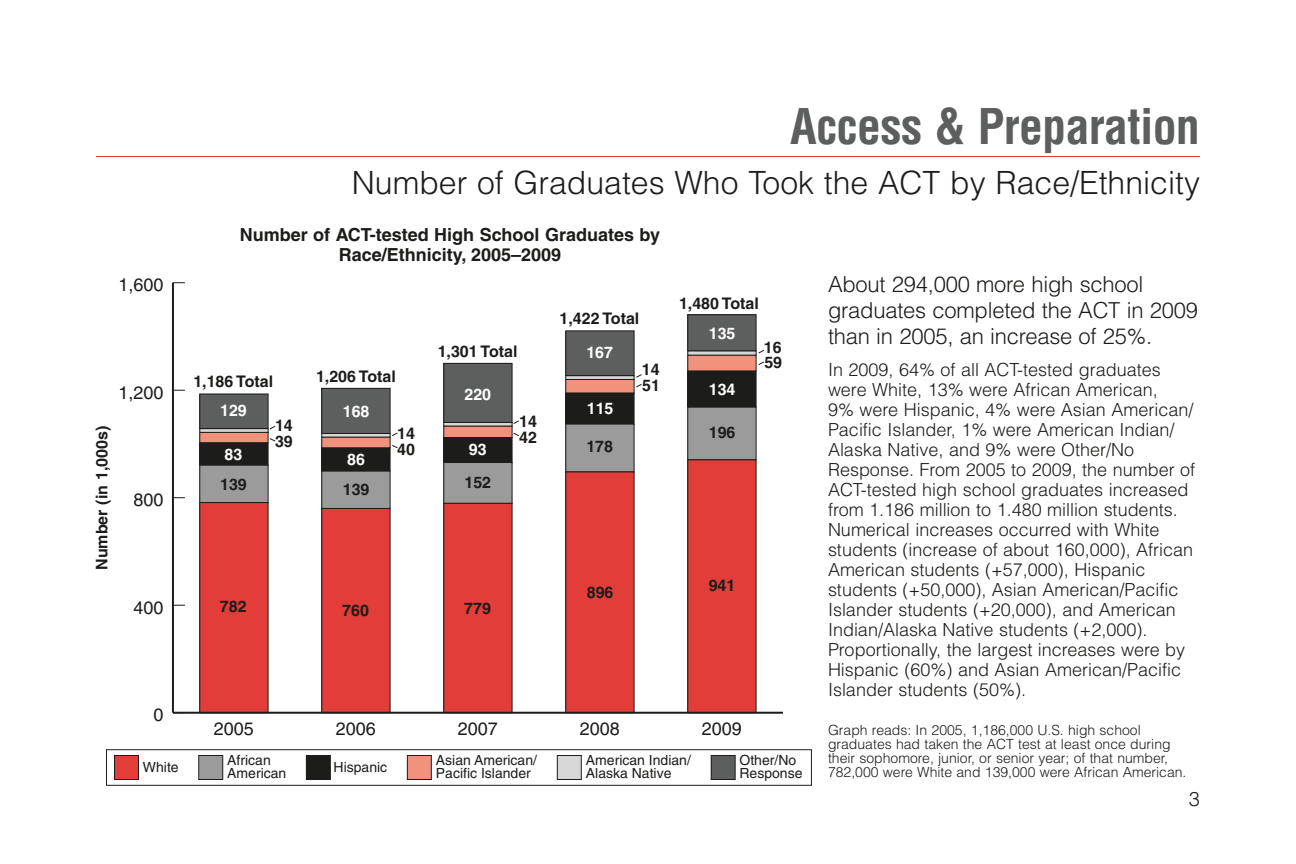
<style>
.page{position:relative;width:1296px;height:864px;background:#fff}
.page>*{position:absolute;margin:0;border:0;box-sizing:border-box;transform-origin:0 0}
.t1{font:700 condensed 48px "Helvetica";letter-spacing:-.015em;color:#5d5e5e}
.t2{font:300 32px "Helvetica";color:#1c1c1a}
.t3{font:300 22px/26px "Helvetica";letter-spacing:-.01em;color:#1c1c1a}
.t4{font:300 20px "Helvetica";color:#1c1c1a}
.t5{font:300 18px/20px "Helvetica";color:#1c1c1a}
.t6{font:700 18px/20px "Helvetica";color:#1c1c1a;text-align:center}
.t7{font:18px "Helvetica";color:#1c1c1a}
.t8{font:700 16px/16.4px "Helvetica";color:#1c1c1a}
.t9{font:700 16px "Helvetica";color:#fff}
.t10{font:300 14px/14px "Helvetica";color:#1c1c1a}
.t11{font:14px/13px "Helvetica";color:#1c1c1a}
</style>
<div class="page">
<hr style="left:172px;top:283px;width:2px;height:430px;background:#1c1c1a">
<svg style="left:173px;top:282px;width:12px;height:1px"></svg>
<div style="left:200px;top:394px;width:68px;height:35px;background:#5d5e5e"></div>
<div style="left:199px;top:393px;width:70px;height:36px;border:1px solid #1c1c1a"></div>
<div style="left:322px;top:388px;width:68px;height:46px;background:#5d5e5e"></div>
<div style="left:321px;top:388px;width:70px;height:46px;border:1px solid #1c1c1a"></div>
<div style="left:444px;top:363px;width:68px;height:59px;background:#5d5e5e"></div>
<div style="left:443px;top:363px;width:70px;height:60px;border:1px solid #1c1c1a"></div>
<div style="left:566px;top:331px;width:68px;height:45px;background:#5d5e5e"></div>
<div style="left:565px;top:330px;width:70px;height:46px;border:1px solid #1c1c1a"></div>
<div style="left:688px;top:315px;width:68px;height:36px;background:#5d5e5e"></div>
<div style="left:687px;top:314px;width:70px;height:37px;border:1px solid #1c1c1a"></div>
<hr style="left:566px;top:376px;width:68px;height:3px;background:#d7d7d7">
<div style="left:565px;top:375px;width:70px;height:5px;border:1px solid #1c1c1a"></div>
<div style="left:566px;top:379px;width:68px;height:14px;background:#f1927d"></div>
<div style="left:565px;top:379px;width:70px;height:15px;border:1px solid #1c1c1a"></div>
<div style="left:566px;top:393px;width:68px;height:31px;background:#1c1c1a"></div>
<div style="left:565px;top:393px;width:70px;height:32px;border:1px solid #1c1c1a"></div>
<div style="left:688px;top:371px;width:68px;height:36px;background:#1c1c1a"></div>
<div style="left:687px;top:371px;width:70px;height:37px;border:1px solid #1c1c1a"></div>
<div style="left:688px;top:407px;width:68px;height:53px;background:#9b9b9c"></div>
<div style="left:687px;top:407px;width:70px;height:53px;border:1px solid #1c1c1a"></div>
<svg style="left:106px;top:419px;width:706px;height:367px"></svg>
<svg style="left:636px;top:349px;width:128px;height:39px"></svg>
<hr style="left:96px;top:156px;width:1104px;height:1px;background:#e23d39">
<h1 class="t1" style="left:790px;top:108px;width:411px">Access &amp; Preparation</h1>
<h2 class="t2" style="left:352px;top:171px;width:850px">Number of Graduates Who Took the ACT by Race/Ethnicity</h2>
<p class="t7" style="left:118px;top:279px;width:47px">1,600</p>
<p class="t7" style="left:118px;top:386px;width:47px">1,200</p>
<p class="t8" style="left:95px;top:570px;width:145px;rotate:-90deg">Number (in 1,000s)</p>
<p class="t7" style="left:133px;top:494px;width:32px">800</p>
<p class="t7" style="left:133px;top:601px;width:32px">400</p>
<p class="t6" style="left:240px;top:226px;width:422px">Number of ACT-tested High School Graduates by<br>Race/Ethnicity, 2005–2009</p>
<p class="t8" style="left:193px;top:375px;width:81px">1,186 Total</p>
<p class="t8" style="left:316px;top:370px;width:81px">1,206 Total</p>
<p class="t9" style="left:220px;top:405px;width:28px">129</p>
<p class="t9" style="left:225px;top:449px;width:19px">83</p>
<p class="t8" style="left:220px;top:477px;width:28px">139</p>
<p class="t8" style="left:275px;top:419px;width:19px">14<br>39</p>
<p class="t9" style="left:343px;top:406px;width:28px">168</p>
<p class="t9" style="left:347px;top:454px;width:19px">86</p>
<p class="t8" style="left:343px;top:483px;width:28px">139</p>
<p class="t8" style="left:397px;top:427px;width:19px">14<br>40</p>
<p class="t8" style="left:438px;top:345px;width:81px">1,301 Total</p>
<p class="t9" style="left:464px;top:389px;width:28px">220</p>
<p class="t9" style="left:469px;top:443px;width:19px">93</p>
<p class="t8" style="left:464px;top:476px;width:28px">152</p>
<p class="t8" style="left:519px;top:414px;width:19px">14<br>42</p>
<p class="t8" style="left:560px;top:312px;width:81px">1,422 Total</p>
<p class="t9" style="left:586px;top:347px;width:28px">167</p>
<p class="t9" style="left:587px;top:403px;width:28px">115</p>
<p class="t8" style="left:586px;top:440px;width:28px">178</p>
<p class="t8" style="left:642px;top:364px;width:20px;line-height:15px">14<br>51</p>
<p class="t8" style="left:679px;top:296px;width:81px">1,480 Total</p>
<p class="t9" style="left:709px;top:327px;width:28px">135</p>
<p class="t9" style="left:709px;top:384px;width:28px">134</p>
<p class="t8" style="left:709px;top:426px;width:28px">196</p>
<p class="t8" style="left:764px;top:340px;width:19px">16</p>
<p class="t8" style="left:764px;top:355px;width:19px">59</p>
<p class="t8" style="left:220px;top:600px;width:28px">782</p>
<p class="t8" style="left:342px;top:603px;width:28px">760</p>
<p class="t8" style="left:464px;top:601px;width:28px">779</p>
<p class="t8" style="left:587px;top:585px;width:28px">896</p>
<p class="t8" style="left:709px;top:579px;width:28px">941</p>
<p class="t7" style="left:153px;top:709px;width:12px">0</p>
<p class="t7" style="left:214px;top:722px;width:42px">2005</p>
<p class="t7" style="left:336px;top:722px;width:42px">2006</p>
<p class="t7" style="left:458px;top:722px;width:42px">2007</p>
<p class="t7" style="left:580px;top:722px;width:42px">2008</p>
<p class="t7" style="left:702px;top:722px;width:42px">2009</p>
<p class="t11" style="left:143px;top:762px;width:37px">White</p>
<p class="t11" style="left:227px;top:755px;width:61px">African<br>American</p>
<p class="t11" style="left:436px;top:755px;width:103px">Asian American/<br>Pacific Islander</p>
<p class="t11" style="left:586px;top:755px;width:107px">American Indian/<br>Alaska Native</p>
<p class="t11" style="left:334px;top:762px;width:55px">Hispanic</p>
<p class="t11" style="left:739px;top:755px;width:65px">Other/No<br>Response</p>
<p class="t3" style="left:828px;top:273px;width:372px">About 294,000 more high school graduates completed the ACT in 2009 than in 2005, an increase of 25%.</p>
<p class="t5" style="left:828px;top:361px;width:369px">In 2009, 64% of all ACT-tested graduates were White, 13% were African American,<br>9% were Hispanic, 4% were Asian American/ Pacific Islander, 1% were American Indian/ Alaska Native, and 9% were Other/No Response. From 2005 to 2009, the number of ACT-tested high school graduates increased from 1.186 million to 1.480 million students.<br>Numerical increases occurred with White students (increase of about 160,000), African American students (+57,000), Hispanic students (+50,000), Asian American/Pacific Islander students (+20,000), and American Indian/Alaska Native students (+2,000).<br>Proportionally, the largest increases were by Hispanic (60%) and Asian American/Pacific Islander students (50%).</p>
<p class="t10" style="left:828px;top:725px;width:360px">Graph reads: In 2005, 1,186,000 U.S. high school graduates had taken the ACT test at least once during their sophomore, junior, or senior year; of that number, 782,000 were White and 139,000 were African American.</p>
<p class="t4" style="left:1189px;top:792px;width:13px">3</p>
</div>
